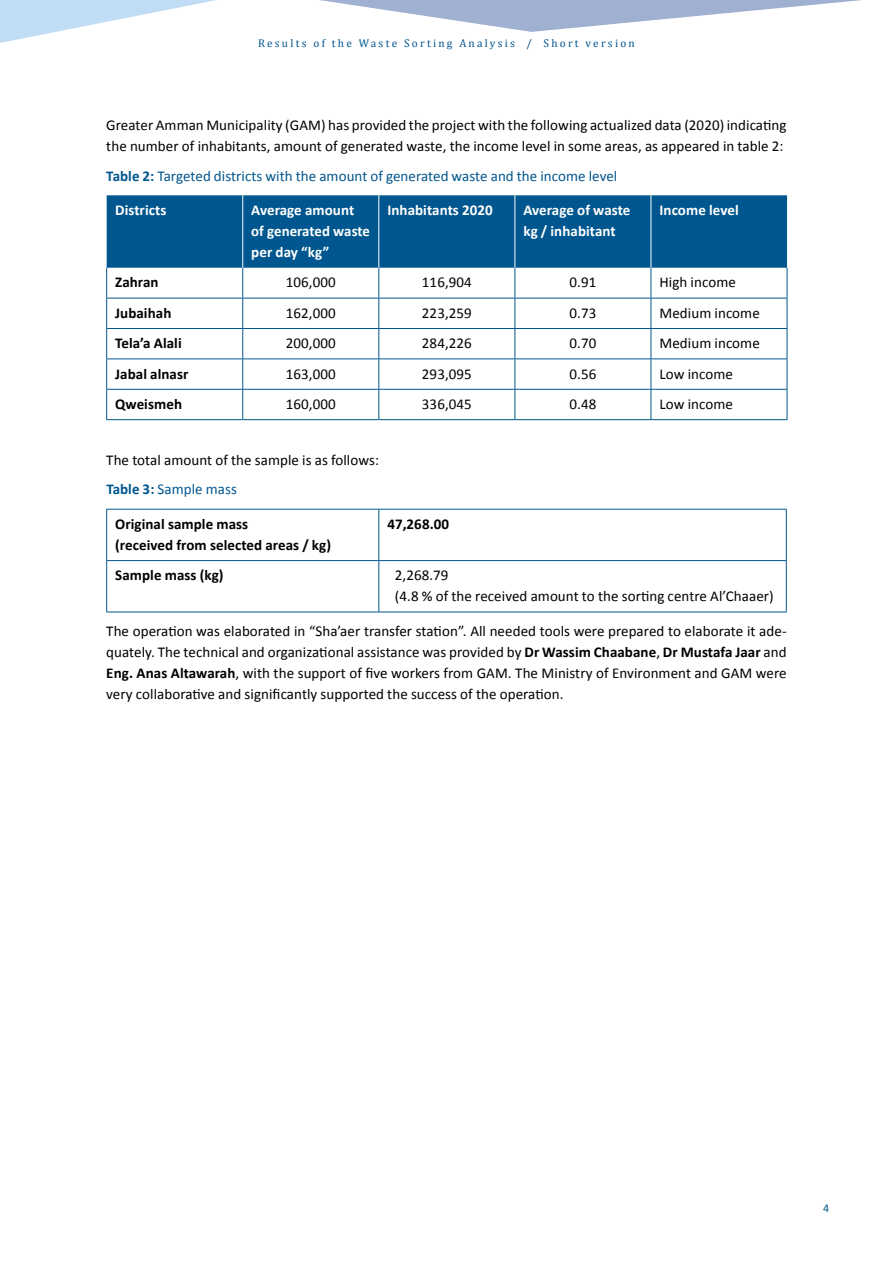
<style>
.page{position:relative;width:893px;height:1263px;background:#fff}
.page>*{position:absolute;margin:0;border:0;box-sizing:border-box;transform-origin:0 0}
.t1{font:15px/21px "Calibri";letter-spacing:.005em;color:#000}
.t2{font:700 15px/21px "Calibri";letter-spacing:.005em;color:#000}
.t3{font:700 15px/21px "Calibri";letter-spacing:.005em;color:#fff}
.t4{font:15px "Calibri";letter-spacing:.005em;color:#00568e}
.t5{font:12px "Calibri";color:#00568e}
.t6{font:11.25px "Cambria";letter-spacing:.2em;color:#00568e}
.s1{font-weight:700}
</style>
<div class="page">
<svg style="left:0;top:0;width:216px;height:43px"></svg>
<svg style="left:320px;top:0;width:542px;height:32px"></svg>
<div style="left:107px;top:195px;width:680px;height:73px;background:#00568e"></div>
<hr style="left:106px;top:268px;width:1px;height:30px;background:#00568e">
<hr style="left:242px;top:268px;width:1px;height:30px;background:#00568e">
<hr style="left:378px;top:268px;width:1px;height:30px;background:#00568e">
<hr style="left:514px;top:268px;width:1px;height:30px;background:#00568e">
<hr style="left:651px;top:268px;width:1px;height:30px;background:#00568e">
<hr style="left:787px;top:268px;width:1px;height:30px;background:#00568e">
<hr style="left:106px;top:298px;width:137px;height:1px;background:#00568e">
<hr style="left:106px;top:298px;width:1px;height:30px;background:#00568e">
<hr style="left:243px;top:298px;width:136px;height:1px;background:#00568e">
<hr style="left:242px;top:298px;width:1px;height:30px;background:#00568e">
<hr style="left:379px;top:298px;width:136px;height:1px;background:#00568e">
<hr style="left:378px;top:298px;width:1px;height:30px;background:#00568e">
<hr style="left:515px;top:298px;width:136px;height:1px;background:#00568e">
<hr style="left:514px;top:298px;width:1px;height:30px;background:#00568e">
<hr style="left:651px;top:298px;width:136px;height:1px;background:#00568e">
<hr style="left:651px;top:298px;width:1px;height:30px;background:#00568e">
<hr style="left:787px;top:298px;width:1px;height:30px;background:#00568e">
<hr style="left:106px;top:328px;width:137px;height:1px;background:#00568e">
<svg style="left:106px;top:329px;width:1px;height:29px"></svg>
<hr style="left:243px;top:328px;width:136px;height:1px;background:#00568e">
<svg style="left:242px;top:329px;width:1px;height:29px"></svg>
<hr style="left:379px;top:328px;width:136px;height:1px;background:#00568e">
<svg style="left:378px;top:329px;width:1px;height:29px"></svg>
<hr style="left:515px;top:328px;width:136px;height:1px;background:#00568e">
<svg style="left:514px;top:329px;width:1px;height:29px"></svg>
<hr style="left:651px;top:328px;width:136px;height:1px;background:#00568e">
<svg style="left:651px;top:329px;width:1px;height:29px"></svg>
<svg style="left:787px;top:329px;width:1px;height:29px"></svg>
<hr style="left:106px;top:358px;width:137px;height:1px;background:#00568e">
<hr style="left:106px;top:359px;width:1px;height:30px;background:#00568e">
<hr style="left:243px;top:358px;width:136px;height:1px;background:#00568e">
<hr style="left:242px;top:359px;width:1px;height:30px;background:#00568e">
<hr style="left:379px;top:358px;width:136px;height:1px;background:#00568e">
<hr style="left:378px;top:359px;width:1px;height:30px;background:#00568e">
<hr style="left:515px;top:358px;width:136px;height:1px;background:#00568e">
<hr style="left:514px;top:359px;width:1px;height:30px;background:#00568e">
<hr style="left:651px;top:358px;width:136px;height:1px;background:#00568e">
<hr style="left:651px;top:359px;width:1px;height:30px;background:#00568e">
<hr style="left:787px;top:359px;width:1px;height:30px;background:#00568e">
<hr style="left:106px;top:389px;width:137px;height:1px;background:#00568e">
<svg style="left:106px;top:390px;width:1px;height:29px"></svg>
<hr style="left:243px;top:389px;width:136px;height:1px;background:#00568e">
<svg style="left:242px;top:390px;width:1px;height:29px"></svg>
<hr style="left:379px;top:389px;width:136px;height:1px;background:#00568e">
<svg style="left:378px;top:390px;width:1px;height:29px"></svg>
<hr style="left:515px;top:389px;width:136px;height:1px;background:#00568e">
<svg style="left:514px;top:390px;width:1px;height:29px"></svg>
<hr style="left:651px;top:389px;width:136px;height:1px;background:#00568e">
<svg style="left:651px;top:390px;width:1px;height:29px"></svg>
<svg style="left:787px;top:390px;width:1px;height:29px"></svg>
<hr style="left:106px;top:419px;width:137px;height:1px;background:#00568e">
<hr style="left:243px;top:419px;width:136px;height:1px;background:#00568e">
<hr style="left:379px;top:419px;width:136px;height:1px;background:#00568e">
<hr style="left:515px;top:419px;width:136px;height:1px;background:#00568e">
<hr style="left:651px;top:419px;width:136px;height:1px;background:#00568e">
<hr style="left:242px;top:195px;width:1px;height:73px;background:#fff">
<hr style="left:378px;top:195px;width:1px;height:73px;background:#fff">
<hr style="left:514px;top:195px;width:1px;height:73px;background:#fff">
<hr style="left:651px;top:195px;width:1px;height:73px;background:#fff">
<hr style="left:106px;top:509px;width:273px;height:1px;background:#00568e">
<hr style="left:106px;top:510px;width:1px;height:50px;background:#00568e">
<hr style="left:379px;top:509px;width:408px;height:1px;background:#00568e">
<hr style="left:378px;top:510px;width:1px;height:50px;background:#00568e">
<hr style="left:786px;top:510px;width:1px;height:50px;background:#00568e">
<hr style="left:106px;top:560px;width:273px;height:1px;background:#00568e">
<hr style="left:106px;top:561px;width:1px;height:51px;background:#00568e">
<hr style="left:379px;top:560px;width:408px;height:1px;background:#00568e">
<hr style="left:378px;top:561px;width:1px;height:51px;background:#00568e">
<hr style="left:786px;top:561px;width:1px;height:51px;background:#00568e">
<hr style="left:106px;top:612px;width:273px;height:1px;background:#00568e">
<hr style="left:379px;top:612px;width:408px;height:1px;background:#00568e">
<p class="t6" style="left:258px;top:37px;width:378px">Results of the Waste Sorting Analysis / Short version</p>
<p class="t1" style="left:106px;top:115px;width:682px">Greater Amman Municipality (GAM) has provided the project with the following actualized data (2020) indicating the number of inhabitants, amount of generated waste, the income level in some areas, as appeared in table 2:</p>
<p class="t4" style="left:106px;top:166px;width:513px"><span class="s1">Table 2:</span> Targeted districts with the amount of generated waste and the income level</p>
<p class="t3" style="left:115px;top:200px;width:53px">Districts</p>
<p class="t3" style="left:251px;top:200px;width:120px">Average amount of generated waste per day “kg”</p>
<p class="t3" style="left:387px;top:200px;width:107px">Inhabitants 2020</p>
<p class="t3" style="left:523px;top:200px;width:108px">Average of waste kg / inhabitant</p>
<p class="t3" style="left:659px;top:200px;width:81px">Income level</p>
<p class="t2" style="left:115px;top:272px;width:45px">Zahran</p>
<p class="t1" style="left:286px;top:272px;width:51px">106,000</p>
<p class="t1" style="left:422px;top:272px;width:51px">116,904</p>
<p class="t1" style="left:569px;top:272px;width:28px">0.91</p>
<p class="t1" style="left:659px;top:272px;width:78px">High income</p>
<p class="t2" style="left:115px;top:302px;width:58px">Jubaihah</p>
<p class="t1" style="left:286px;top:302px;width:51px">162,000</p>
<p class="t1" style="left:422px;top:302px;width:51px">223,259</p>
<p class="t1" style="left:569px;top:302px;width:28px">0.73</p>
<p class="t1" style="left:659px;top:302px;width:102px">Medium income</p>
<p class="t2" style="left:115px;top:333px;width:68px">Tela’a Alali</p>
<p class="t1" style="left:286px;top:333px;width:51px">200,000</p>
<p class="t1" style="left:422px;top:333px;width:51px">284,226</p>
<p class="t1" style="left:569px;top:333px;width:28px">0.70</p>
<p class="t1" style="left:659px;top:333px;width:102px">Medium income</p>
<p class="t2" style="left:115px;top:363px;width:75px">Jabal alnasr</p>
<p class="t1" style="left:286px;top:363px;width:51px">163,000</p>
<p class="t1" style="left:422px;top:363px;width:51px">293,095</p>
<p class="t1" style="left:569px;top:363px;width:28px">0.56</p>
<p class="t1" style="left:659px;top:363px;width:75px">Low income</p>
<p class="t2" style="left:115px;top:394px;width:68px">Qweismeh</p>
<p class="t1" style="left:286px;top:394px;width:51px">160,000</p>
<p class="t1" style="left:422px;top:394px;width:51px">336,045</p>
<p class="t1" style="left:569px;top:394px;width:28px">0.48</p>
<p class="t1" style="left:659px;top:394px;width:75px">Low income</p>
<p class="t1" style="left:106px;top:449px;width:274px">The total amount of the sample is as follows:</p>
<p class="t4" style="left:106px;top:480px;width:132px"><span class="s1">Table 3:</span> Sample mass</p>
<p class="t2" style="left:115px;top:513px;width:217px">Original sample mass<br>(received from selected areas / kg)</p>
<p class="t2" style="left:387px;top:513px;width:63px">47,268.00</p>
<p class="t2" style="left:115px;top:565px;width:110px">Sample mass (kg)</p>
<p class="t1" style="left:395px;top:565px;width:380px">2,268.79<br>(4.8 % of the received amount to the sorting centre Al’Chaaer)</p>
<p class="t1" style="left:106px;top:620px;width:682px;text-align:justify">The operation was elaborated in “Sha’aer transfer station”. All needed tools were prepared to elaborate it ade&shy;quately. The technical and organizational assistance was provided by <span class="s1">Dr Wassim Chaabane</span>, <span class="s1">Dr Mustafa Jaar</span> and <span class="s1">Eng. Anas Altawarah</span>, with the support of five workers from GAM. The Ministry of Environment and GAM were very collaborative and significantly supported the success of the operation.</p>
<p class="t5" style="left:823px;top:1200px;width:8px">4</p>
</div>
